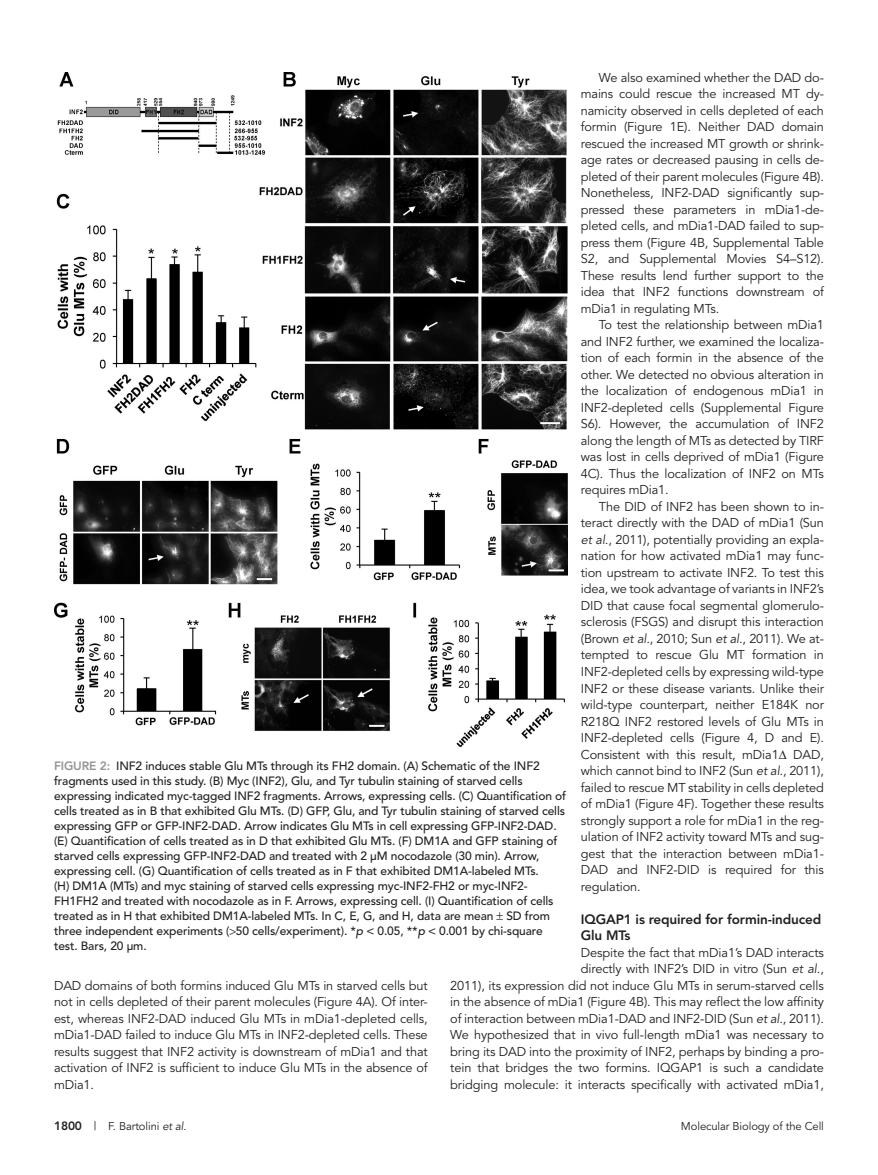
<style>
.page{position:relative;width:878px;height:1175px;background:#fff}
.page>*{position:absolute;margin:0;border:0;box-sizing:border-box;transform-origin:0 0}
.t1{font:800 13.5px/16.5px "Avenir";letter-spacing:-.01em;color:#231f20}
.Para{font:12.75px/16.5px "Avenir";letter-spacing:-.01em;color:#231f20;text-align:justify}
.ParaFL{font:12.75px/16.5px "Avenir";letter-spacing:-.005em;color:#231f20;text-align:right}
.FigCaption{font:500 12px/15px "Avenir";letter-spacing:-.01em;color:#231f20}
.t2{font:11.25px "Avenir";letter-spacing:-.01em;color:#231f20}
.s1{font-style:italic}
.s2{font-weight:800;color:#939598}
.s3{font-weight:800;font-size:12px}
.s4{font-size:12px}
</style>
<div class="page">
<img style="left:54px;top:72px;width:513px;height:674px">
<p class="Para" style="left:580px;top:69px;width:245px;text-indent:18px">We also examined whether the DAD do&shy;mains could rescue the increased MT dy&shy;namicity observed in cells depleted of each formin (Figure 1E). Neither DAD domain rescued the increased MT growth or shrink&shy;age rates or decreased pausing in cells de&shy;pleted of their parent molecules (Figure 4B).<br>Nonetheless, INF2-DAD significantly sup&shy;pressed these parameters in mDia1-de&shy;pleted cells, and mDia1-DAD failed to sup&shy;press them (Figure 4B, Supplemental Table S2, and Supplemental Movies S4–S12).<br>These results lend further support to the idea that INF2 functions downstream of mDia1 in regulating MTs.</p>
<p class="Para" style="left:580px;top:317px;width:245px;text-indent:18px">To test the relationship between mDia1 and INF2 further, we examined the localiza&shy;tion of each formin in the absence of the other. We detected no obvious alteration in the localization of endogenous mDia1 in INF2-depleted cells (Supplemental Figure S6). However, the accumulation of INF2 along the length of MTs as detected by TIRF was lost in cells deprived of mDia1 (Figure 4C). Thus the localization of INF2 on MTs requires mDia1.</p>
<p class="Para" style="left:580px;top:498px;width:245px;text-indent:18px">The DID of INF2 has been shown to in&shy;teract directly with the DAD of mDia1 (Sun <span class="s1">et al.</span>, 2011), potentially providing an expla&shy;nation for how activated mDia1 may func&shy;tion upstream to activate INF2. To test this idea, we took advantage of variants in INF2’s DID that cause focal segmental glomerulo&shy;sclerosis (FSGS) and disrupt this interaction (Brown <span class="s1">et al.</span>, 2010; Sun <span class="s1">et al.</span>, 2011). We at&shy;tempted to rescue Glu MT formation in INF2-depleted cells by expressing wild-type INF2 or these disease variants. Unlike their wild-type counterpart, neither E184K nor R218Q INF2 restored levels of Glu MTs in INF2-depleted cells (Figure 4, D and E).<br>Consistent with this result, mDia1 DAD, which cannot bind to INF2 (Sun <span class="s1">et al.</span>, 2011), failed to rescue MT stability in cells depleted of mDia1 (Figure 4F). Together these results strongly support a role for mDia1 in the reg&shy;ulation of INF2 activity toward MTs and sug&shy;gest that the interaction between mDia1- DAD and INF2-DID is required for this regulation.</p>
<h2 class="t1" style="left:580px;top:910px;width:242px">IQGAP1 is required for formin-induced<br>Glu MTs</h2>
<p class="ParaFL" style="left:450px;top:944px;width:375px">Despite the fact that mDia1’s DAD interacts<br>directly with INF2’s DID in vitro (Sun <span class="s1">et al.</span>,<br>2011), its expression did not induce Glu MTs in serum-starved cells in the absence of mDia1 (Figure 4B). This may reflect the low affinity of interaction between mDia1-DAD and INF2-DID (Sun <span class="s1">et al.</span>, 2011).<br>We hypothesized that in vivo full-length mDia1 was necessary to bring its DAD into the proximity of INF2, perhaps by binding a pro&shy;tein that bridges the two formins. IQGAP1 is such a candidate bridging molecule: it interacts specifically with activated mDia1,</p>
<p class="FigCaption" style="left:54px;top:758px;width:513px"><span class="s2">FIGURE 2:</span> INF2 induces stable Glu MTs through its FH2 domain. (A) Schematic of the INF2 fragments used in this study. (B) Myc (INF2), Glu, and Tyr tubulin staining of starved cells expressing indicated myc-tagged INF2 fragments. Arrows, expressing cells. (C) Quantification of cells treated as in B that exhibited Glu MTs. (D) GFP, Glu, and Tyr tubulin staining of starved cells expressing GFP or GFP-INF2-DAD. Arrow indicates Glu MTs in cell expressing GFP-INF2-DAD. (E) Quantification of cells treated as in D that exhibited Glu MTs. (F) DM1A and GFP staining of starved cells expressing GFP-INF2-DAD and treated with 2 μM nocodazole (30 min). Arrow, expressing cell. (G) Quantification of cells treated as in F that exhibited DM1A-labeled MTs.<br>(H) DM1A (MTs) and myc staining of starved cells expressing myc-INF2-FH2 or myc-INF2- FH1FH2 and treated with nocodazole as in F. Arrows, expressing cell. (I) Quantification of cells treated as in H that exhibited DM1A-labeled MTs. In C, E, G, and H, data are mean SD from three independent experiments ( 50 cells/experiment). *<span class="s1">p</span> &lt; 0.05, **<span class="s1">p</span> &lt; 0.001 by chi-square test. Bars, 20 μm.</p>
<p class="ParaFL" style="left:54px;top:977px;width:375px;text-align:justify">DAD domains of both formins induced Glu MTs in starved cells but not in cells depleted of their parent molecules (Figure 4A). Of inter&shy;est, whereas INF2-DAD induced Glu MTs in mDia1-depleted cells, mDia1-DAD failed to induce Glu MTs in INF2-depleted cells. These results suggest that INF2 activity is downstream of mDia1 and that activation of INF2 is sufficient to induce Glu MTs in the absence of mDia1.</p>
<p class="t2" style="left:54px;top:1119px;width:134px"><span class="s3">1800</span> <span class="s4">|</span> F. Bartolini <span class="s1">et al</span>.</p>
<p class="t2" style="left:681px;top:1119px;width:144px">Molecular Biology of the Cell</p>
</div>
